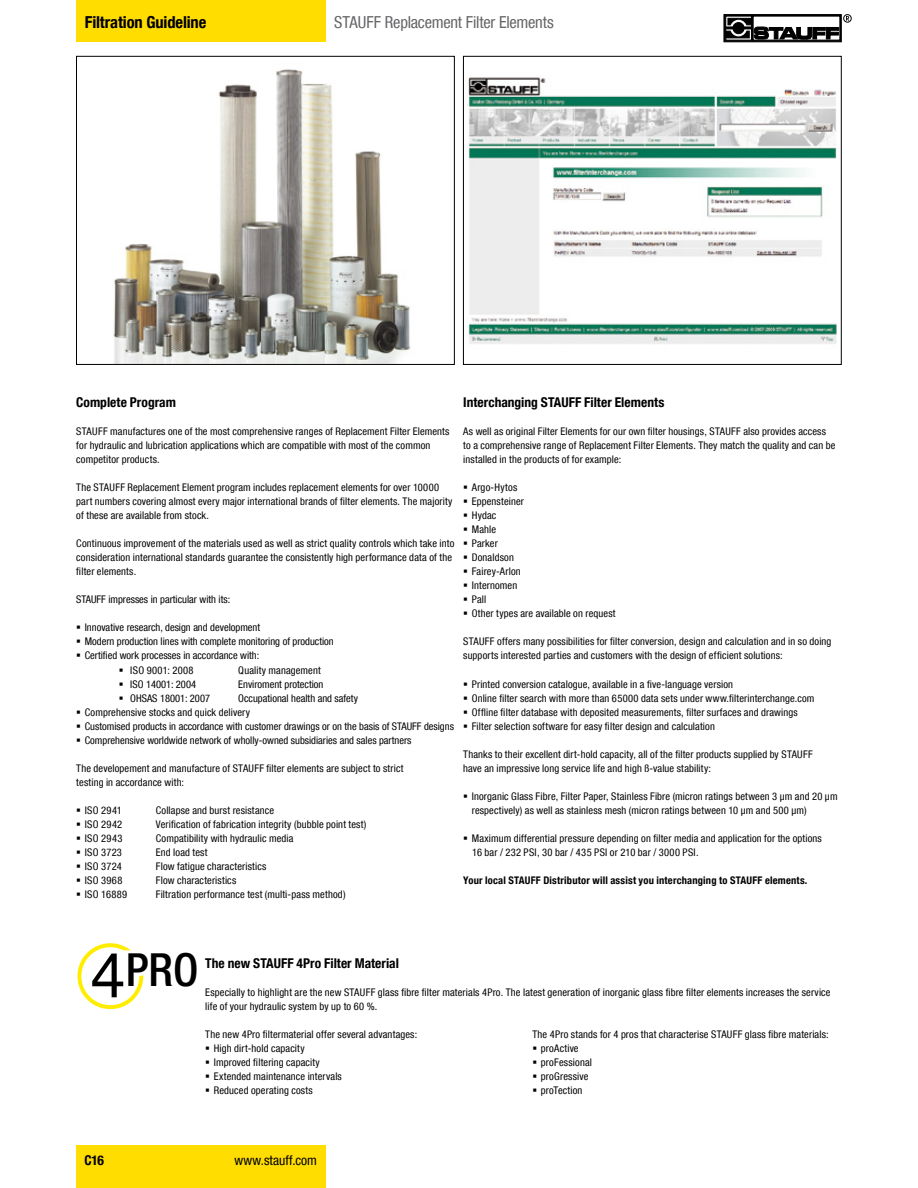
<style>
.page{position:relative;width:918px;height:1188px;background:#fff}
.page>*{position:absolute;margin:0;border:0;box-sizing:border-box;transform-origin:0 0}
.t1{font:500 condensed 45.75px "Helvetica Neue";color:#000}
.t2{font:condensed 16.5px "Helvetica Neue LT Com";letter-spacing:-.015em;color:#646567}
.t3{font:700 condensed 16.5px "Helvetica Neue LT Com";letter-spacing:-.01em;color:#000}
.t4{font:700 condensed 13.5px "Helvetica Neue LT Com";color:#000}
.t5{font:condensed 13.5px "Helvetica Neue LT Com";letter-spacing:.005em;color:#000}
.t6{font:condensed 10.5px/14.1px "Helvetica Neue LT Com";letter-spacing:.015em;color:#000}
.t7{font:700 condensed 10.5px "Helvetica Neue LT Com";letter-spacing:.02em;color:#000}
.t8{font:condensed 10.5px "Helvetica Neue LT Com";letter-spacing:.035em;color:#000}
</style>
<div class="page">
<div style="left:76px;top:0;width:250px;height:42px;background:#fd0"></div>
<div style="left:724px;top:14px;width:117px;height:28px;background:#000;border:1px solid #000"></div>
<svg style="left:726px;top:16px;width:25px;height:24px"></svg>
<div style="left:753px;top:16px;width:87px;height:24px;background:#fff"></div>
<div style="left:843px;top:14px;width:9px;height:9px;border:1px solid #000;border-radius:50%"></div>
<svg style="left:846px;top:16px;width:3px;height:5px"></svg>
<svg style="left:728px;top:18px;width:23px;height:7px"></svg>
<svg style="left:726px;top:31px;width:23px;height:7px"></svg>
<svg style="left:731px;top:20px;width:15px;height:16px"></svg>
<div style="left:731px;top:20px;width:15px;height:16px;border:1px solid #fff;border-radius:50%"></div>
<div style="left:733px;top:23px;width:11px;height:11px;background:#000;border-radius:50%"></div>
<div style="left:733px;top:23px;width:11px;height:11px;border:1px solid #000;border-radius:50%"></div>
<hr style="left:726px;top:27px;width:27px;height:2px;background:#000">
<svg style="left:754px;top:27px;width:85px;height:13px"></svg>
<div style="left:76px;top:1146px;width:249px;height:42px;background:#fd0"></div>
<img style="left:113px;top:69px;width:298px;height:294px">
<div style="left:76px;top:56px;width:379px;height:309px;border:1px solid #000"></div>
<div style="left:463px;top:56px;width:378px;height:309px;background:#fff;border:1px solid #000"></div>
<img style="left:468px;top:77px;width:368px;height:267px">
<svg style="left:77px;top:943px;width:66px;height:66px"></svg>
<h2 class="t3" style="left:85px;top:12px;width:123px">Filtration Guideline</h2>
<h2 class="t2" style="left:334px;top:13px;width:221px">STAUFF Replacement Filter Elements</h2>
<p class="t4" style="left:76px;top:394px;width:101px">Complete Program</p>
<p class="t6" style="left:76px;top:424px;width:375px">STAUFF manufactures one of the most comprehensive ranges of Replacement Filter Elements for hydraulic and lubrication applications which are compatible with most of the common competitor products.</p>
<p class="t6" style="left:76px;top:480px;width:378px">The STAUFF Replacement Element program includes replacement elements for over 10000 part numbers covering almost every major international brands of filter elements. The majority of these are available from stock.</p>
<p class="t6" style="left:76px;top:536px;width:380px">Continuous improvement of the materials used as well as strict quality controls which take into consideration international standards guarantee the consistently high performance data of the filter elements.</p>
<p class="t6" style="left:76px;top:592px;width:155px">STAUFF impresses in particular with its:</p>
<p class="t6" style="left:85px;top:621px;width:177px">Innovative research, design and development</p>
<p class="t6" style="left:85px;top:635px;width:250px">Modern production lines with complete monitoring of production</p>
<p class="t6" style="left:85px;top:649px;width:176px">Certified work processes in accordance with:</p>
<p class="t8" style="left:130px;top:664px;width:65px">ISO 9001: 2008</p>
<p class="t6" style="left:238px;top:663px;width:84px">Quality management</p>
<p class="t6" style="left:130px;top:677px;width:67px">ISO 14001: 2004</p>
<p class="t6" style="left:238px;top:677px;width:87px">Enviroment protection</p>
<p class="t6" style="left:130px;top:691px;width:81px">OHSAS 18001: 2007</p>
<p class="t6" style="left:85px;top:691px;width:371px;text-indent:153px">Occupational health and safety<br>Comprehensive stocks and quick delivery<br>Customised products in accordance with customer drawings or on the basis of STAUFF designs Comprehensive worldwide network of wholly-owned subsidiaries and sales partners</p>
<p class="t6" style="left:76px;top:761px;width:329px">The developement and manufacture of STAUFF filter elements are subject to strict testing in accordance with:</p>
<p class="t6" style="left:85px;top:803px;width:39px">ISO 2941</p>
<p class="t6" style="left:156px;top:803px;width:120px">Collapse and burst resistance</p>
<p class="t6" style="left:85px;top:817px;width:39px">ISO 2942</p>
<p class="t6" style="left:156px;top:817px;width:212px">Verification of fabrication integrity (bubble point test)</p>
<p class="t6" style="left:85px;top:831px;width:39px">ISO 2943</p>
<p class="t6" style="left:156px;top:831px;width:139px">Compatibility with hydraulic media</p>
<p class="t6" style="left:85px;top:845px;width:39px">ISO 3723</p>
<p class="t6" style="left:156px;top:845px;width:53px">End load test</p>
<p class="t6" style="left:85px;top:859px;width:38px">ISO 3724</p>
<p class="t6" style="left:156px;top:859px;width:112px">Flow fatigue characteristics</p>
<p class="t6" style="left:85px;top:873px;width:39px">ISO 3968</p>
<p class="t6" style="left:156px;top:873px;width:82px">Flow characteristics</p>
<p class="t6" style="left:85px;top:887px;width:44px">ISO 16889</p>
<p class="t6" style="left:156px;top:887px;width:191px">Filtration performance test (multi-pass method)</p>
<p class="t4" style="left:463px;top:394px;width:203px">Interchanging STAUFF Filter Elements</p>
<p class="t6" style="left:463px;top:424px;width:374px">As well as original Filter Elements for our own filter housings, STAUFF also provides access to a comprehensive range of Replacement Filter Elements. They match the quality and can be installed in the products of for example:</p>
<p class="t6" style="left:472px;top:480px;width:145px">Argo-Hytos<br>Eppensteiner<br>Hydac<br>Mahle<br>Parker<br>Donaldson<br>Fairey-Arlon<br>Internomen<br>Pall<br>Other types are available on request</p>
<p class="t6" style="left:463px;top:635px;width:370px">STAUFF offers many possibilities for filter conversion, design and calculation and in so doing supports interested parties and customers with the design of efficient solutions:</p>
<p class="t6" style="left:472px;top:677px;width:344px">Printed conversion catalogue, available in a five-language version<br>Online filter search with more than 65000 data sets under www.filterinterchange.com Offline filter database with deposited measurements, filter surfaces and drawings Filter selection software for easy filter design and calculation</p>
<p class="t6" style="left:463px;top:747px;width:351px">Thanks to their excellent dirt-hold capacity, all of the filter products supplied by STAUFF have an impressive long service life and high ß-value stability:</p>
<p class="t6" style="left:472px;top:789px;width:367px">Inorganic Glass Fibre, Filter Paper, Stainless Fibre (micron ratings between 3 μm and 20 μm respectively) as well as stainless mesh (micron ratings between 10 μm and 500 μm)</p>
<p class="t6" style="left:472px;top:831px;width:352px">Maximum differential pressure depending on filter media and application for the options<br>16 bar / 232 PSI, 30 bar / 435 PSI or 210 bar / 3000 PSI.</p>
<p class="t7" style="left:463px;top:874px;width:346px">Your local STAUFF Distributor will assist you interchanging to STAUFF elements.</p>
<h1 class="t1" style="left:126px;top:943px;width:74px">PRO</h1>
<p class="t4" style="left:205px;top:955px;width:195px">The new STAUFF 4Pro Filter Material</p>
<p class="t6" style="left:205px;top:985px;width:627px">Especially to highlight are the new STAUFF glass fibre filter materials 4Pro. The latest generation of inorganic glass fibre filter elements increases the service life of your hydraulic system by up to 60 %.</p>
<p class="t6" style="left:214px;top:1027px;width:205px;text-indent:-9px">The new 4Pro filtermaterial offer several advantages:<br>High dirt-hold capacity<br>Improved filtering capacity<br>Extended maintenance intervals<br>Reduced operating costs</p>
<p class="t6" style="left:541px;top:1027px;width:289px;text-indent:-9px">The 4Pro stands for 4 pros that characterise STAUFF glass fibre materials: proActive<br>proFessional<br>proGressive<br>proTection</p>
<p class="t4" style="left:84px;top:1152px;width:21px">C16</p>
<p class="t5" style="left:235px;top:1152px;width:84px">www.stauff.com</p>
</div>
